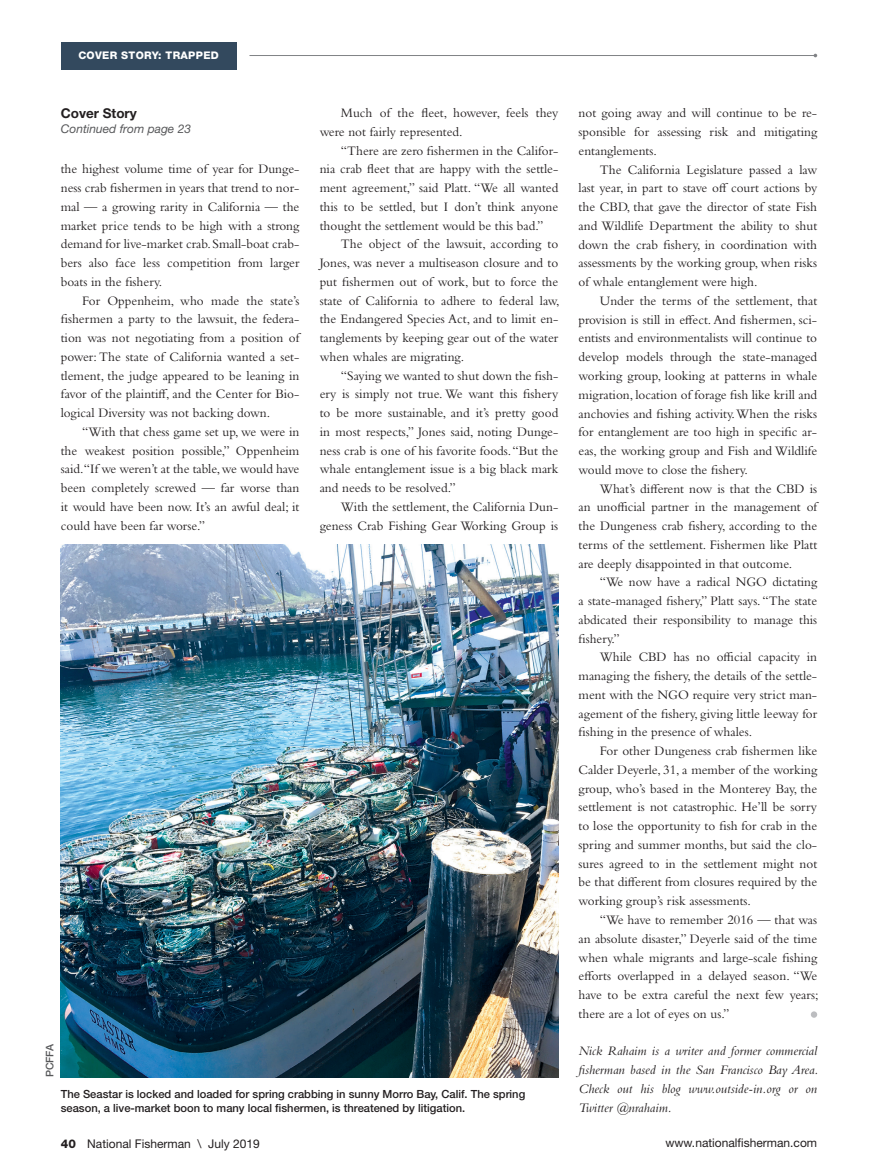
<style>
.page{position:relative;width:878px;height:1175px;background:#fff}
.page>*{position:absolute;margin:0;border:0;box-sizing:border-box;transform-origin:0 0}
.Body_text_indent{font:13.5px/18.8px "Bembo Std";color:#231f20;text-align:justify}
.Body_text_indent-2{font:italic 13.5px/18.8px "Bembo Std";color:#231f20;text-align:justify}
.Body_text{font:700 13.5px "Helvetica Neue LT Std";color:#231f20}
.t1{font:12px "Helvetica Neue LT Std";color:#231f20}
.Body_text-2{font:italic 12px "Helvetica Neue LT Std";color:#57585a}
.Photo_text{font:500 11.25px/14.2px "Helvetica Neue LT Std";color:#231f20}
.t2{font:800 10.5px "Helvetica Neue LT Std";letter-spacing:.03em;color:#fff}
.Photo_text-2{font:500 10.5px "Helvetica Neue LT Std";color:#57585a}
.s1{font-weight:800}
</style>
<div class="page">
<div style="left:61px;top:42px;width:175px;height:27px;background:#33495e"></div>
<hr style="left:250px;top:55px;width:565px;height:1px;background:#808285">
<div style="left:810px;top:1011px;width:7px;height:6px;background:#bcbdc0;border-radius:50%"></div>
<img style="left:60px;top:545px;width:498px;height:532px">
<p class="t2" style="left:78px;top:49px;width:142px">COVER STORY: TRAPPED</p>
<p class="Body_text" style="left:61px;top:105px;width:78px">Cover Story</p>
<p class="Body_text-2" style="left:61px;top:122px;width:132px">Continued from page 23</p>
<p class="Body_text_indent" style="left:61px;top:159px;width:240px">the highest volume time of year for Dunge&shy;ness crab fishermen in years that trend to nor&shy;mal — a growing rarity in California — the market price tends to be high with a strong demand for live-market crab. Small-boat crab&shy;bers also face less competition from larger boats in the fishery.</p>
<p class="Body_text_indent" style="left:61px;top:291px;width:240px;text-indent:21px">For Oppenheim, who made the state’s fishermen a party to the lawsuit, the federa&shy;tion was not negotiating from a position of power: The state of California wanted a set&shy;tlement, the judge appeared to be leaning in favor of the plaintiff, and the Center for Bio&shy;logical Diversity was not backing down.</p>
<p class="Body_text_indent" style="left:61px;top:422px;width:240px;text-indent:21px">“With that chess game set up, we were in the weakest position possible,” Oppenheim said.“If we weren’t at the table, we would have been completely screwed — far worse than it would have been now. It’s an awful deal; it could have been far worse.”</p>
<p class="Body_text_indent" style="left:320px;top:103px;width:240px;text-indent:21px">Much of the fleet, however, feels they were not fairly represented.</p>
<p class="Body_text_indent" style="left:320px;top:141px;width:240px;text-indent:21px">“There are zero fishermen in the Califor&shy;nia crab fleet that are happy with the settle&shy;ment agreement,” said Platt. “We all wanted this to be settled, but I don’t think anyone thought the settlement would be this bad.”</p>
<p class="Body_text_indent" style="left:320px;top:234px;width:241px;text-indent:21px">The object of the lawsuit, according to Jones, was never a multiseason closure and to put fishermen out of work, but to force the state of California to adhere to federal law, the Endangered Species Act, and to limit en&shy;tanglements by keeping gear out of the water when whales are migrating.</p>
<p class="Body_text_indent" style="left:320px;top:366px;width:240px;text-indent:21px">“Saying we wanted to shut down the fish&shy;ery is simply not true. We want this fishery to be more sustainable, and it’s pretty good in most respects,” Jones said, noting Dunge&shy;ness crab is one of his favorite foods. “But the whale entanglement issue is a big black mark and needs to be resolved.”</p>
<p class="Body_text_indent" style="left:320px;top:497px;width:240px;text-align:right">With the settlement, the California Dun&shy;geness Crab Fishing Gear Working Group is</p>
<p class="Photo_text-2" style="left:44px;top:1077px;width:35px;rotate:-90deg">PCFFA</p>
<p class="Photo_text" style="left:61px;top:1086px;width:466px">The Seastar is locked and loaded for spring crabbing in sunny Morro Bay, Calif. The spring season, a live-market boon to many local fishermen, is threatened by litigation.</p>
<p class="Body_text_indent" style="left:578px;top:103px;width:240px">not going away and will continue to be re&shy;sponsible for assessing risk and mitigating entanglements.</p>
<p class="Body_text_indent" style="left:578px;top:160px;width:240px;text-indent:21px">The California Legislature passed a law last year, in part to stave off court actions by the CBD, that gave the director of state Fish and Wildlife Department the ability to shut down the crab fishery, in coordination with assessments by the working group, when risks of whale entanglement were high.</p>
<p class="Body_text_indent" style="left:578px;top:291px;width:240px;text-indent:21px">Under the terms of the settlement, that provision is still in effect. And fishermen, sci&shy;entists and environmentalists will continue to develop models through the state-managed working group, looking at patterns in whale migration, location of forage fish like krill and anchovies and fishing activity. When the risks for entanglement are too high in specific ar&shy;eas, the working group and Fish and Wildlife would move to close the fishery.</p>
<p class="Body_text_indent" style="left:578px;top:478px;width:240px;text-indent:21px">What’s different now is that the CBD is an unofficial partner in the management of the Dungeness crab fishery, according to the terms of the settlement. Fishermen like Platt are deeply disappointed in that outcome.</p>
<p class="Body_text_indent" style="left:578px;top:572px;width:240px;text-indent:21px">“We now have a radical NGO dictating a state-managed fishery,” Platt says. “The state abdicated their responsibility to manage this fishery.”</p>
<p class="Body_text_indent" style="left:578px;top:647px;width:240px;text-indent:21px">While CBD has no official capacity in managing the fishery, the details of the settle&shy;ment with the NGO require very strict man&shy;agement of the fishery, giving little leeway for fishing in the presence of whales.</p>
<p class="Body_text_indent" style="left:578px;top:741px;width:240px;text-indent:21px">For other Dungeness crab fishermen like Calder Deyerle, 31, a member of the working group, who’s based in the Monterey Bay, the settlement is not catastrophic. He’ll be sorry to lose the opportunity to fish for crab in the spring and summer months, but said the clo&shy;sures agreed to in the settlement might not be that different from closures required by the working group’s risk assessments.</p>
<p class="Body_text_indent" style="left:578px;top:910px;width:241px;text-indent:21px">“We have to remember 2016 — that was an absolute disaster,” Deyerle said of the time when whale migrants and large-scale fishing efforts overlapped in a delayed season. “We have to be extra careful the next few years; there are a lot of eyes on us.”</p>
<p class="Body_text_indent-2" style="left:578px;top:1041px;width:241px">Nick Rahaim is a writer and former commercial fisherman based in the San Francisco Bay Area.<br>Check out his blog www.outside-in.org or on Twitter @nrahaim.</p>
<p class="t1" style="left:61px;top:1136px;width:200px"><span class="s1">40</span> National Fisherman \ July 2019</p>
<p class="t1" style="left:665px;top:1135px;width:153px">www.nationalfisherman.com</p>
</div>
